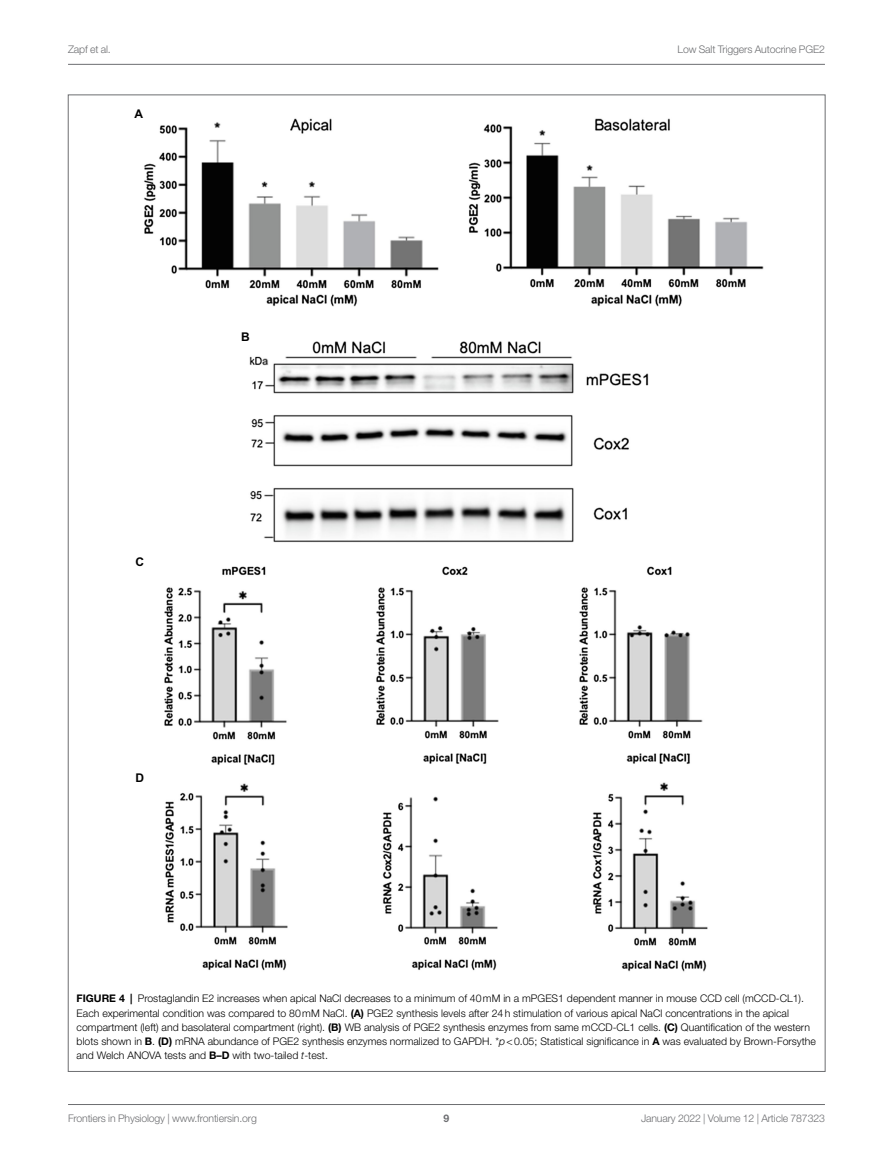
<style>
.page{position:relative;width:893px;height:1170px;background:#fff}
.page>*{position:absolute;margin:0;border:0;box-sizing:border-box;transform-origin:0 0}
.t1{font:700 12px "Arial";color:#000}
.FIG_LEG{font:300 10.5px/14.2px "Helvetica Neue LT Std";color:#000}
.t2{font:300 10.5px "Helvetica Neue LT Std";letter-spacing:-.015em;color:#6d6e71}
.t3{font:700 10.5px "Helvetica Neue LT Std";color:#6d6e71}
.s1{font-weight:700}
.s2{font-style:italic}
</style>
<div class="page">
<hr style="left:68px;top:64px;width:757px;height:1px;background:#6d6e71">
<hr style="left:68px;top:1104px;width:757px;height:1px;background:#6d6e71">
<img style="left:144px;top:118px;width:620px;height:854px">
<p class="t2" style="left:68px;top:42px;width:44px">Zapf et al.</p>
<p class="t2" style="left:677px;top:42px;width:149px">Low Salt Triggers Autocrine PGE2</p>
<p class="t1" style="left:135px;top:106px;width:10px">A</p>
<p class="t1" style="left:135px;top:553px;width:10px">C</p>
<p class="t1" style="left:135px;top:770px;width:10px">D</p>
<p class="t1" style="left:241px;top:328px;width:10px">B</p>
<p class="FIG_LEG" style="left:77px;top:991px;width:741px"><span class="s1">FIGURE 4 |</span> Prostaglandin E2 increases when apical NaCl decreases to a minimum of 40mM in a mPGES1 dependent manner in mouse CCD cell (mCCD-CL1).<br>Each experimental condition was compared to 80mM NaCl. <span class="s1">(A)</span> PGE2 synthesis levels after 24h stimulation of various apical NaCl concentrations in the apical compartment (left) and basolateral compartment (right). <span class="s1">(B)</span> WB analysis of PGE2 synthesis enzymes from same mCCD-CL1 cells. <span class="s1">(C)</span> Quantification of the western blots shown in <span class="s1">B</span>. <span class="s1">(D)</span> mRNA abundance of PGE2 synthesis enzymes normalized to GAPDH. *<span class="s2">p</span>&lt;0.05; Statistical significance in <span class="s1">A</span> was evaluated by Brown-Forsythe and Welch ANOVA tests and <span class="s1">B–D</span> with two-tailed <span class="s2">t</span>-test.</p>
<p class="t2" style="left:68px;top:1111px;width:190px">Frontiers in Physiology | www.frontiersin.org</p>
<p class="t3" style="left:444px;top:1111px;width:7px">9</p>
<p class="t2" style="left:641px;top:1111px;width:185px">January 2022 | Volume 12 | Article 787323</p>
</div>
